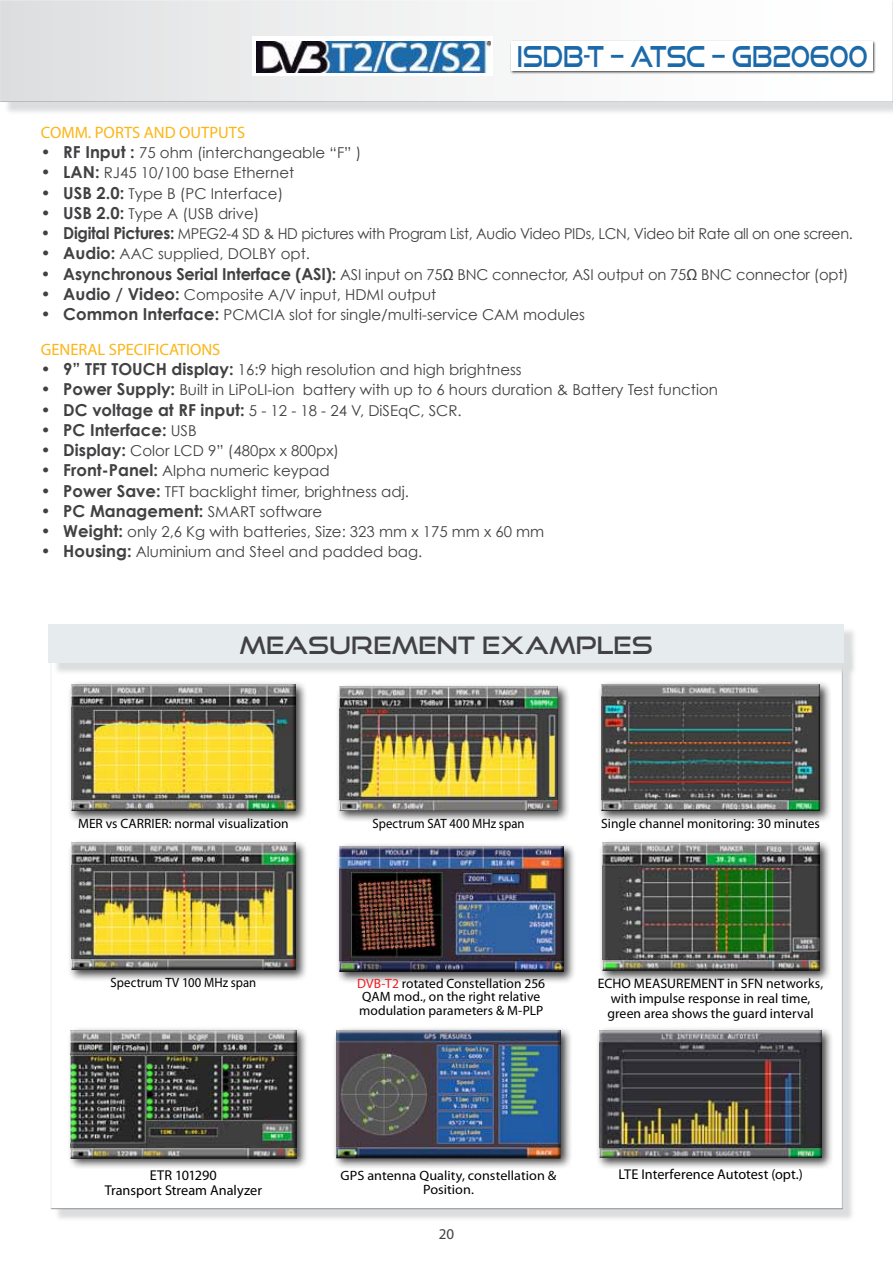
<style>
.page{position:relative;width:893px;height:1263px;background:#fff}
.page>*{position:absolute;margin:0;border:0;box-sizing:border-box;transform-origin:0 0}
.t1{font:28.8px "Good Times Rg";letter-spacing:-.015em;color:#1b69a9;scale:.8 1}
.t2{font:24px "Good Times Rg";color:#414042}
.t3{font:700 16.5px "Century Gothic";color:#414042}
.t4{font:16.5px "Myriad Pro";color:#fcb515}
.t5{font:15px "Century Gothic";color:#414042}
.t6{font:15px "Century Gothic";letter-spacing:-.02em;color:#414042;scale:.96 1}
.t7{font:15px "Myriad Pro";color:#414042}
.t8{font:14.25px "Myriad Pro";color:#000}
.t9{font:13.8px/15px "Myriad Pro";color:#000;text-align:center}
.t10{font:13.5px/13.5px "Myriad Pro";color:#000}
.t11{font:13.5px "Myriad Pro";color:#000;scale:.94 1}
.t12{font:13.5px/14.2px "Myriad Pro";color:#000;text-align:center;scale:1.05 1}
.s1{font-weight:700;font-size:16.5px}
.s2{font-weight:400;font-size:15px}
.s3{color:#ed1d24}
</style>
<div class="page">
<svg style="left:7px;top:103px;width:886px;height:9px;background:#e1e2e2"></svg>
<div style="left:0;top:0;width:893px;height:103px;background:#000;opacity:.75"></div>
<svg style="left:252px;top:37px;width:241px;height:39px"></svg>
<img style="left:257px;top:41px;width:234px;height:31px">
<div style="left:510px;top:40px;width:366px;height:34px;background:#000;opacity:.75"></div>
<div style="left:512px;top:42px;width:361px;height:29px;background:#fff"></div>
<svg style="left:57px;top:675px;width:795px;height:544px;background:#e1e2e3"></svg>
<div style="left:50px;top:647px;width:794px;height:563px;background:#fff"></div>
<svg style="left:53px;top:630px;width:801px;height:45px;fill:#e4e5e6"></svg>
<div style="left:49px;top:624px;width:795px;height:38px;background:#e6ebee"></div>
<div style="left:67px;top:680px;width:241px;height:143px;background:#000;opacity:.75"></div>
<div style="left:70px;top:683px;width:227px;height:128px;background:#000;opacity:.75"></div>
<div style="left:67px;top:839px;width:241px;height:143px;background:#000;opacity:.75"></div>
<div style="left:70px;top:842px;width:227px;height:128px;background:#000;opacity:.75"></div>
<div style="left:597px;top:680px;width:235px;height:143px;background:#000;opacity:.75"></div>
<div style="left:601px;top:684px;width:219px;height:127px;background:#000;opacity:.75"></div>
<div style="left:67px;top:1026px;width:242px;height:144px;background:#000;opacity:.75"></div>
<div style="left:71px;top:1030px;width:226px;height:129px;background:#000;opacity:.75"></div>
<div style="left:598px;top:839px;width:233px;height:143px;background:#000;opacity:.75"></div>
<div style="left:601px;top:842px;width:219px;height:129px;background:#000;opacity:.75"></div>
<div style="left:595px;top:1026px;width:239px;height:144px;background:#000;opacity:.75"></div>
<div style="left:598px;top:1029px;width:226px;height:131px;background:#000;opacity:.75"></div>
<div style="left:335px;top:683px;width:235px;height:140px;background:#000;opacity:.75"></div>
<div style="left:338px;top:686px;width:220px;height:125px;background:#000;opacity:.75"></div>
<div style="left:332px;top:1026px;width:241px;height:144px;background:#000;opacity:.75"></div>
<div style="left:336px;top:1030px;width:227px;height:130px;background:#000;opacity:.75"></div>
<div style="left:335px;top:842px;width:241px;height:142px;background:#000;opacity:.75"></div>
<div style="left:339px;top:846px;width:226px;height:128px;background:#000;opacity:.75"></div>
<h1 class="t1" style="left:517px;top:38px;width:440px">ISDB-T – ATSC – GB20600</h1>
<p class="t4" style="left:41px;top:122px;width:206px">COMM. PORTS AND OUTPUTS</p>
<p class="t5" style="left:41px;top:143px;width:322px"><span class="s1">• RF Input :</span> 75 ohm (interchangeable “F” )</p>
<p class="t5" style="left:41px;top:164px;width:255px"><span class="s1">• LAN:</span> RJ45 10/100 base Ethernet</p>
<p class="t5" style="left:41px;top:184px;width:244px"><span class="s1">• USB 2.0:</span> Type B (PC Interface)</p>
<p class="t5" style="left:41px;top:204px;width:220px"><span class="s1">• USB 2.0:</span> Type A (USB drive)</p>
<p class="t6" style="left:41px;top:224px;width:847px"><span class="s1">• Digital Pictures:</span> MPEG2-4 SD &amp; HD pictures with Program List, Audio Video PIDs, LCN, Video bit Rate all on one screen.</p>
<p class="t5" style="left:41px;top:245px;width:271px"><span class="s1">• Audio:</span> AAC supplied, DOLBY opt.</p>
<p class="t5" style="left:41px;top:265px;width:809px"><span class="s1">• Asynchronous Serial Interface (ASI):</span> ASI input on 75Ω BNC connector, ASI output on 75Ω BNC connector (opt)</p>
<p class="t5" style="left:41px;top:285px;width:397px"><span class="s1">• Audio / Video:</span> Composite A/V input, HDMI output</p>
<p class="t5" style="left:41px;top:305px;width:546px"><span class="s1">• Common Interface:</span> PCMCIA slot for single/multi-service CAM modules</p>
<p class="t4" style="left:41px;top:339px;width:181px">GENERAL SPECIFICATIONS</p>
<p class="t5" style="left:41px;top:360px;width:482px"><span class="s1">• 9” TFT TOUCH display:</span> 16:9 high resolution and high brightness</p>
<p class="t5" style="left:41px;top:381px;width:679px"><span class="s1">• Power Supply:</span> Built in LiPoLI-ion battery with up to 6 hours duration &amp; Battery Test function</p>
<p class="t5" style="left:41px;top:401px;width:422px"><span class="s1">• DC voltage at RF input:</span> 5 - 12 - 18 - 24 V, DiSEqC, SCR.</p>
<p class="t3" style="left:41px;top:419px;width:157px">• PC Interface: <span class="s2">USB</span></p>
<p class="t5" style="left:41px;top:441px;width:300px"><span class="s1">• Display:</span> Color LCD 9” (480px x 800px)</p>
<p class="t5" style="left:41px;top:462px;width:290px"><span class="s1">• Front-Panel:</span> Alpha numeric keypad</p>
<p class="t5" style="left:41px;top:482px;width:370px"><span class="s1">• Power Save:</span> TFT backlight timer, brightness adj.</p>
<p class="t3" style="left:41px;top:500px;width:283px">• PC Management: <span class="s2">SMART software</span></p>
<p class="t5" style="left:41px;top:522px;width:505px"><span class="s1">• Weight:</span> only 2,6 Kg with batteries, Size: 323 mm x 175 mm x 60 mm</p>
<p class="t5" style="left:41px;top:543px;width:383px"><span class="s1">• Housing:</span> Aluminium and Steel and padded bag.</p>
<h2 class="t2" style="left:239px;top:631px;width:415px">MEASUREMENT EXAMPLES</h2>
<p class="t10" style="left:78px;top:816px;width:212px">MER vs CARRIER: normal visualization</p>
<p class="t11" style="left:372px;top:815px;width:163px">Spectrum SAT 400 MHz span</p>
<p class="t10" style="left:601px;top:816px;width:220px">Single channel monitoring: 30 minutes</p>
<p class="t11" style="left:111px;top:974px;width:157px">Spectrum TV 100 MHz span</p>
<p class="t10" style="left:357px;top:976px;width:189px"><span class="s3">DVB-T2</span> rotated Constellation 256<br>QAM mod., on the right relative modulation parameters &amp; M-PLP</p>
<p class="t9" style="left:598px;top:976px;width:227px">ECHO MEASUREMENT in SFN networks, with impulse response in real time, green area shows the guard interval</p>
<p class="t8" style="left:150px;top:1166px;width:68px">ETR 101290</p>
<p class="t8" style="left:618px;top:1166px;width:186px">LTE Interference Autotest (opt.)</p>
<p class="t8" style="left:105px;top:1181px;width:159px">Transport Stream Analyzer</p>
<p class="t12" style="left:341px;top:1168px;width:207px">GPS antenna Quality, constellation &amp;<br>Position.</p>
<p class="t7" style="left:439px;top:1225px;width:17px">20</p>
</div>
